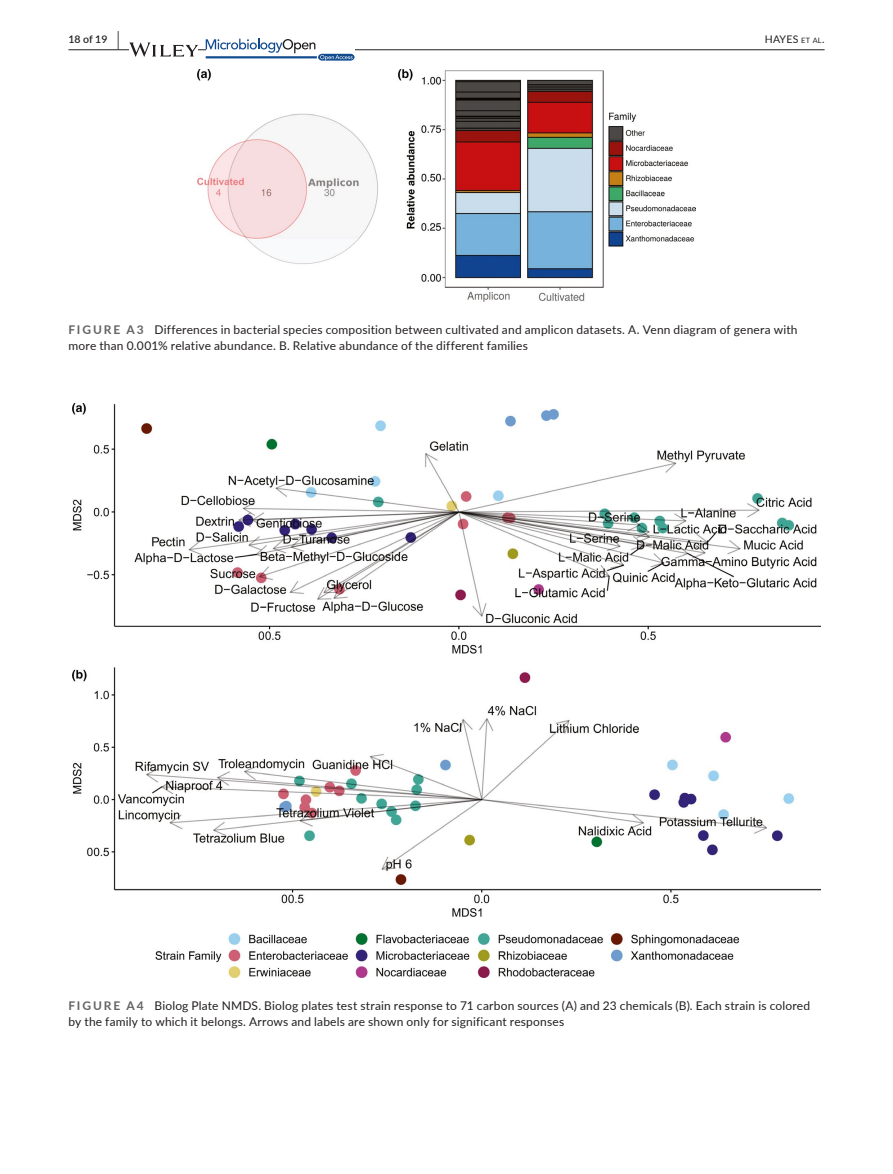
<style>
.page{position:relative;width:893px;height:1174px;background:#fff}
.page>*{position:absolute;margin:0;border:0;box-sizing:border-box;transform-origin:0 0}
.t1{font:12px/16.5px "Lato";letter-spacing:.015em;color:#231f20}
.t2{font:10.5px "Lato";letter-spacing:.025em;color:#231f20}
.t3{font:600 10.5px "Lato";color:#231f20}
.s1{font-size:19.5px}
.s2{font-size:7.35px}
.s3{font-weight:700;color:#636366}
</style>
<div class="page">
<hr style="left:68px;top:49px;width:756px;height:1px;background:#231f20">
<svg style="left:129px;top:42px;width:69px;height:15px"></svg>
<svg style="left:206px;top:39px;width:149px;height:22px"></svg>
<img style="left:198px;top:69px;width:497px;height:232px">
<img style="left:72px;top:404px;width:749px;height:573px">
<p class="t3" style="left:68px;top:31px;width:52px">18 of 19 <span class="s1">|</span></p>
<p class="t2" style="left:765px;top:31px;width:61px">HAYES <span class="s2">et al</span>.</p>
<p class="t1" style="left:68px;top:320px;width:731px"><span class="s3">FIGURE A3</span> Differences in bacterial species composition between cultivated and amplicon datasets. A. Venn diagram of genera with more than 0.001% relative abundance. B. Relative abundance of the different families</p>
<p class="t1" style="left:68px;top:996px;width:743px"><span class="s3">FIGURE A4</span> Biolog Plate NMDS. Biolog plates test strain response to 71 carbon sources (A) and 23 chemicals (B). Each strain is colored by the family to which it belongs. Arrows and labels are shown only for significant responses</p>
</div>
